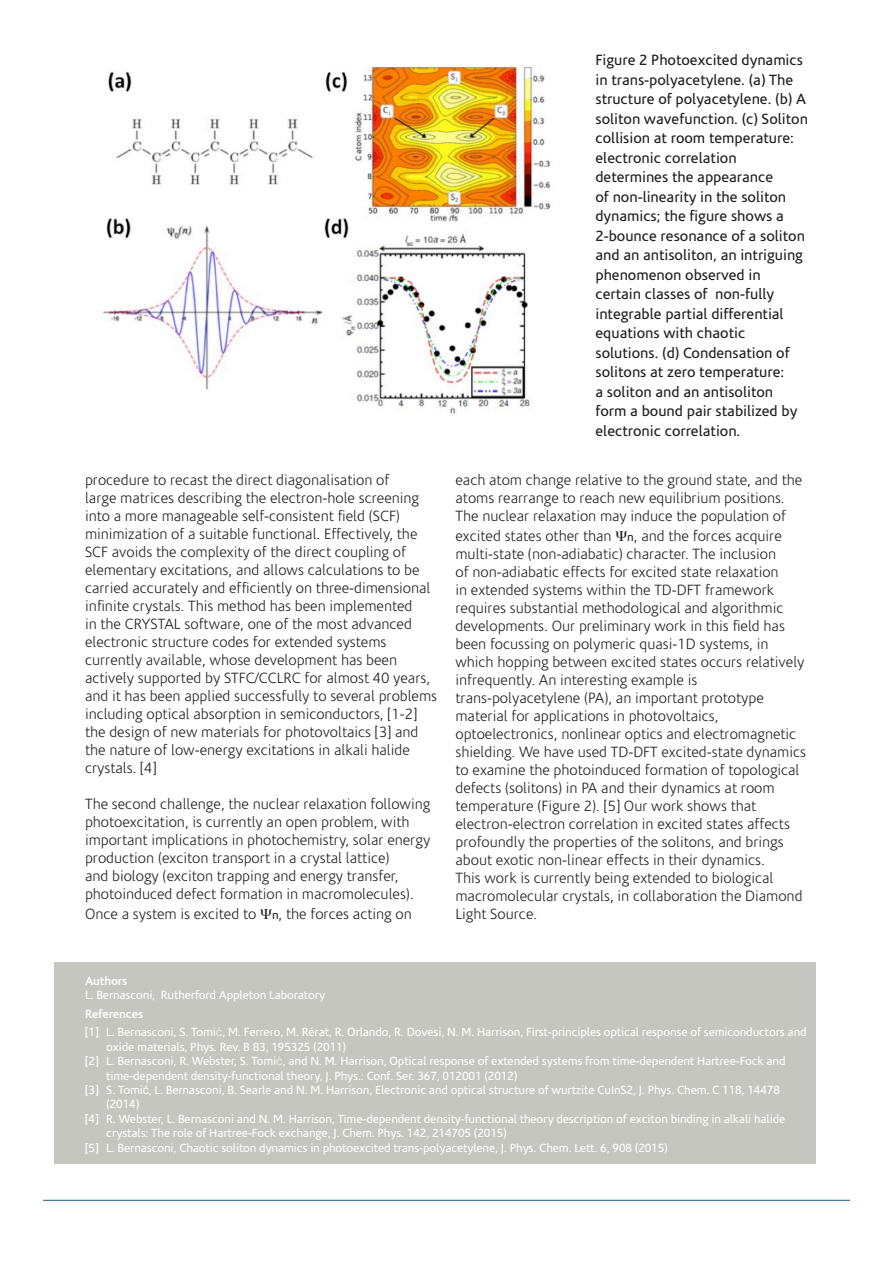
<style>
.page{position:relative;width:893px;height:1263px;background:#fff}
.page>*{position:absolute;margin:0;border:0;box-sizing:border-box;transform-origin:0 0}
.t1{font:300 15px/18px "Corisande";color:#231f20}
.t2{font:15px/19.5px "Corisande";color:#231f20}
.t3{font:12px/14.4px "Corisande";letter-spacing:-.01em;color:#fff}
.t4{font:700 12px "Corisande";letter-spacing:-.01em;color:#fff}
.s1{font-weight:400;font-size:12px}
.s2{font-family:"Helvetica";font-weight:300}
.s3{font-family:"Arial"}
</style>
<div class="page">
<hr style="left:43px;top:1200px;width:807px;height:1px;background:#1c577f">
<div style="left:54px;top:962px;width:762px;height:202px;background:#c4c6bf"></div>
<img style="left:103px;top:66px;width:448px;height:348px">
<p class="t1" style="left:85px;top:471px;width:354px">procedure to recast the direct diagonalisation of<br>large matrices describing the electron-hole screening into a more manageable self-consistent field (SCF) minimization of a suitable functional. Effectively, the SCF avoids the complexity of the direct coupling of elementary excitations, and allows calculations to be carried accurately and efficiently on three-dimensional infinite crystals. This method has been implemented<br>in the CRYSTAL software, one of the most advanced electronic structure codes for extended systems currently available, whose development has been actively supported by STFC/CCLRC for almost 40 years, and it has been applied successfully to several problems including optical absorption in semiconductors, [1-2] the design of new materials for photovoltaics [3] and the nature of low-energy excitations in alkali halide crystals. [4]</p>
<p class="t1" style="left:85px;top:795px;width:347px">The second challenge, the nuclear relaxation following photoexcitation, is currently an open problem, with important implications in photochemistry, solar energy production (exciton transport in a crystal lattice)<br>and biology (exciton trapping and energy transfer, photoinduced defect formation in macromolecules).</p>
<p class="t1" style="left:85px;top:905px;width:328px">Once a system is excited to <span class="s1">n</span>, the forces acting on</p>
<p class="t2" style="left:595px;top:51px;width:214px">Figure 2 Photoexcited dynamics in trans-polyacetylene. (a) The structure of polyacetylene. (b) A soliton wavefunction. (c) Soliton collision at room temperature: electronic correlation determines the appearance<br>of non-linearity in the soliton dynamics; the figure shows a<br>2-bounce resonance of a soliton and an antisoliton, an intriguing phenomenon observed in certain classes of non-fully integrable partial differential equations with chaotic solutions. (d) Condensation of solitons at zero temperature:<br>a soliton and an antisoliton form a bound pair stabilized by electronic correlation.</p>
<p class="t1" style="left:455px;top:471px;width:348px">each atom change relative to the ground state, and the atoms rearrange to reach new equilibrium positions.<br>The nuclear relaxation may induce the population of</p>
<p class="t1" style="left:455px;top:527px;width:352px">excited states other than <span class="s1">n</span>, and the forces acquire multi-state (non-adiabatic) character. The inclusion<br>of non-adiabatic effects for excited state relaxation<br>in extended systems within the TD-DFT framework requires substantial methodological and algorithmic developments. Our preliminary work in this field has been focussing on polymeric quasi-1D systems, in which hopping between excited states occurs relatively infrequently. An interesting example is trans-polyacetylene (PA), an important prototype material for applications in photovoltaics, optoelectronics, nonlinear optics and electromagnetic shielding. We have used TD-DFT excited-state dynamics to examine the photoinduced formation of topological defects (solitons) in PA and their dynamics at room temperature (Figure 2). [5] Our work shows that electron-electron correlation in excited states affects profoundly the properties of the solitons, and brings about exotic non-linear effects in their dynamics.<br>This work is currently being extended to biological macromolecular crystals, in collaboration the Diamond Light Source.</p>
<p class="t4" style="left:85px;top:974px;width:44px">Authors</p>
<p class="t3" style="left:85px;top:988px;width:242px">L. Bernasconi, Rutherford Appleton Laboratory</p>
<p class="t4" style="left:85px;top:1007px;width:60px">References</p>
<p class="t3" style="left:106px;top:1025px;width:702px;text-indent:-21px">[1] L. Bernasconi, S. Tomi<span class="s2">ć</span>, M. Ferrero, M. Rérat, R. Orlando, R. Dovesi, N. M. Harrison, First-principles optical response of semiconductors and oxide materials, Phys. Rev. B 83, 195325 (2011)</p>
<p class="t3" style="left:106px;top:1054px;width:681px;text-indent:-21px">[2] L. Bernasconi, R. Webster, S. Tomi<span class="s2">ć</span>, and N. M. Harrison, Optical response of extended systems from time-dependent Hartree-Fock and time-dependent density-functional theory, J. Phys.: Conf. Ser. 367, 012001 (2012)</p>
<p class="t3" style="left:106px;top:1083px;width:675px;text-indent:-21px">[3] S. Tomi<span class="s3">ć</span>, L. Bernasconi, B. Searle and N. M. Harrison, Electronic and optical structure of wurtzite CuInS2, J. Phys. Chem. C 118, 14478 (2014)</p>
<p class="t3" style="left:106px;top:1112px;width:681px;text-indent:-21px">[4] R. Webster, L. Bernasconi and N. M. Harrison, Time-dependent density-functional theory description of exciton binding in alkali halide crystals: The role of Hartree-Fock exchange, J. Chem. Phys. 142, 214705 (2015)</p>
<p class="t3" style="left:85px;top:1140px;width:584px">[5] L. Bernasconi, Chaotic soliton dynamics in photoexcited trans-polyacetylene, J. Phys. Chem. Lett. 6, 908 (2015)</p>
</div>
